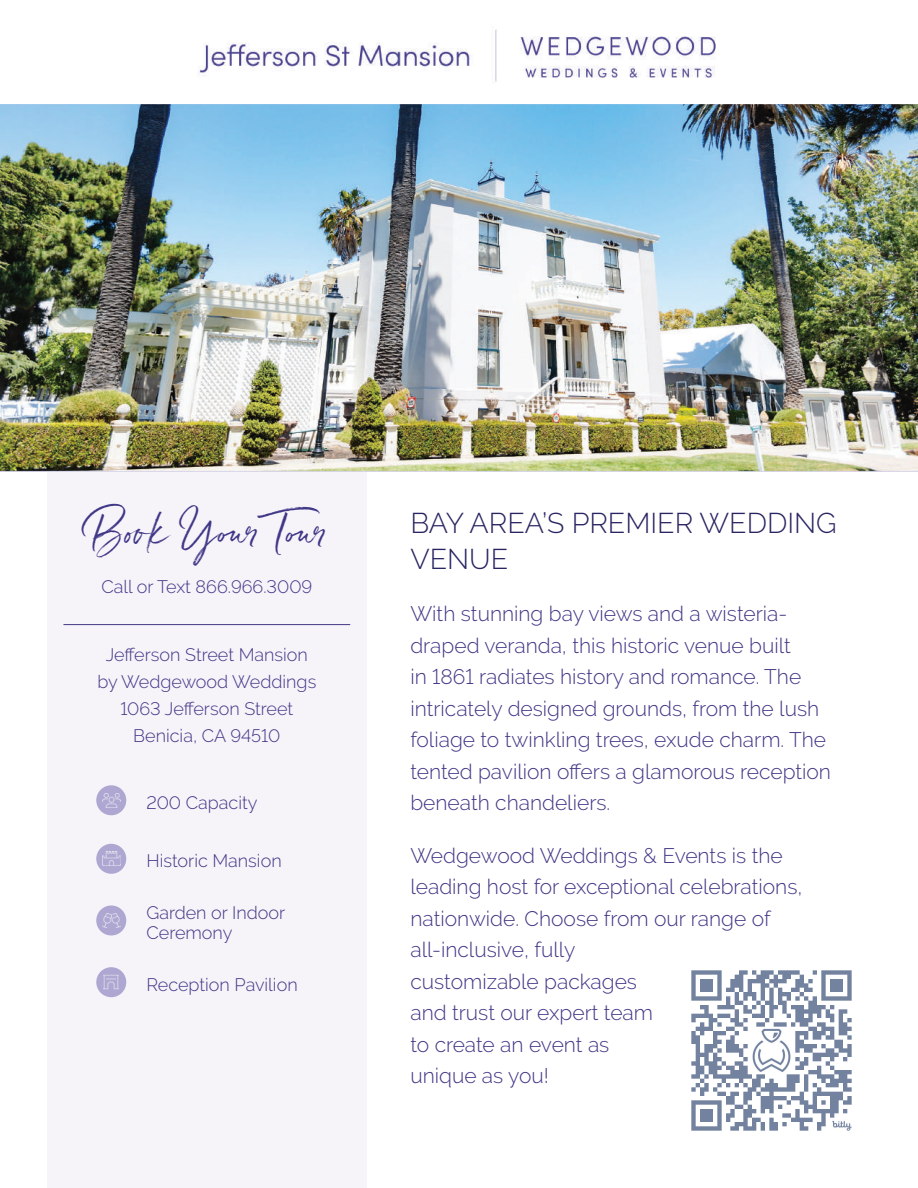
<style>
.page{position:relative;width:918px;height:1188px;background:#fff}
.page>*{position:absolute;margin:0;border:0;box-sizing:border-box;transform-origin:0 0}
.t1{font:37.5px "Belluga";color:#403786}
.t2{font:300 28.5px/36px "Raleway";color:#282562}
.t3{font:300 21px/31.5px "Raleway";color:#403786}
.t4{font:300 18px/27px "Raleway";color:#403786;text-align:center}
</style>
<div class="page">
<div style="left:47px;top:409px;width:320px;height:779px;background:#f6f3f9"></div>
<hr style="left:63px;top:624px;width:287px;height:1px;background:#403786">
<div style="left:96px;top:785px;width:30px;height:30px;background:#aea7d1;border-radius:50%"></div>
<img style="left:102px;top:793px;width:18px;height:14px">
<div style="left:96px;top:844px;width:30px;height:30px;background:#aea7d1;border-radius:50%"></div>
<img style="left:102px;top:852px;width:18px;height:14px">
<div style="left:96px;top:905px;width:30px;height:30px;background:#aea7d1;border-radius:50%"></div>
<img style="left:102px;top:913px;width:18px;height:15px">
<div style="left:96px;top:967px;width:30px;height:30px;background:#aea7d1;border-radius:50%"></div>
<img style="left:104px;top:975px;width:15px;height:15px">
<img style="left:0;top:104px;width:918px;height:368px">
<img style="left:198px;top:29px;width:518px;height:54px">
<img style="left:691px;top:970px;width:161px;height:161px">
<h1 class="t1" style="left:87px;top:509px;width:245px">Book Your Tour</h1>
<p class="t4" style="left:101px;top:573px;width:212px">Call or Text 866.966.3009</p>
<p class="t4" style="left:97px;top:641px;width:220px">Jefferson Street Mansion by Wedgewood Weddings<br>1063 Jefferson Street<br>Benicia, CA 94510</p>
<p class="t4" style="left:146px;top:789px;width:113px">200 Capacity</p>
<p class="t4" style="left:146px;top:847px;width:137px">Historic Mansion</p>
<p class="t4" style="left:146px;top:903px;width:140px;line-height:19.5px;text-align:left">Garden or Indoor<br>Ceremony</p>
<p class="t4" style="left:146px;top:971px;width:153px">Reception Pavilion</p>
<h2 class="t2" style="left:410px;top:505px;width:428px">BAY AREA’S PREMIER WEDDING<br>VENUE</h2>
<p class="t3" style="left:410px;top:598px;width:422px">With stunning bay views and a wisteria&shy;draped veranda, this historic venue built<br>in 1861 radiates history and romance. The intricately designed grounds, from the lush foliage to twinkling trees, exude charm. The tented pavilion offers a glamorous reception beneath chandeliers.</p>
<p class="t3" style="left:410px;top:840px;width:394px">Wedgewood Weddings &amp; Events is the leading host for exceptional celebrations, nationwide. Choose from our range of all-inclusive, fully<br>customizable packages<br>and trust our expert team<br>to create an event as<br>unique as you!</p>
</div>
